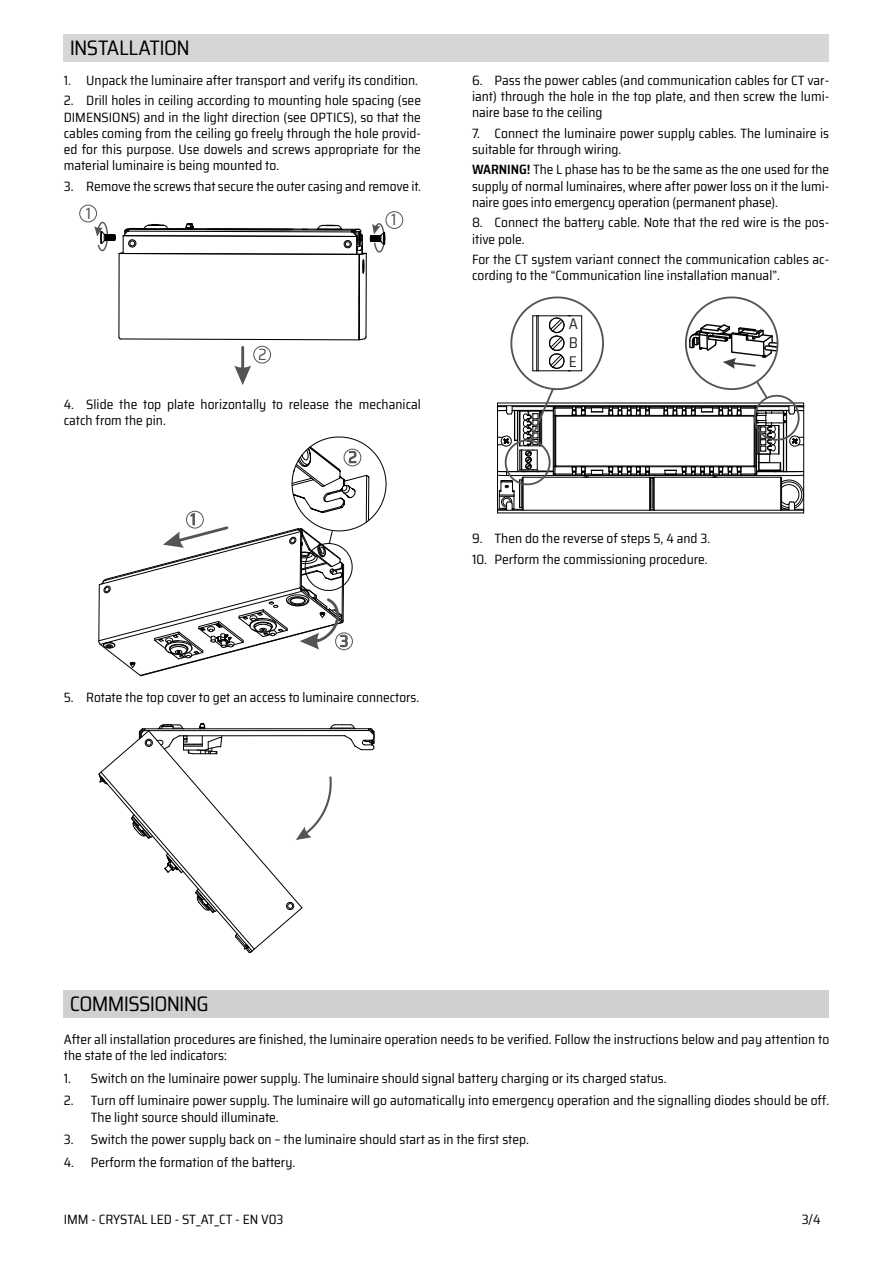
<style>
.page{position:relative;width:893px;height:1263px;background:#fff}
.page>*{position:absolute;margin:0;border:0;box-sizing:border-box;transform-origin:0 0}
.t1{font:semi-condensed 21px "Saira";letter-spacing:-.03em;color:#000}
.t2{font:semi-condensed 16.2px "Saira";color:#545454}
.t3{font:semi-condensed 15.45px/18.9px "Saira";color:#2a2a2a;text-align:justify}
.t4{font:semi-condensed 13.5px/16.2px "Saira";color:#000}
.s1{font-weight:600}
</style>
<div class="page">
<div style="left:64px;top:34px;width:765px;height:27px;background:#d6d6d6"></div>
<div style="left:79px;top:205px;width:18px;height:17px;border:1px solid #545454;border-radius:50%"></div>
<div style="left:386px;top:211px;width:17px;height:18px;border:1px solid #545454;border-radius:50%"></div>
<hr style="left:118px;top:253px;width:2px;height:84px;background:#000">
<hr style="left:358px;top:254px;width:2px;height:86px;background:#000">
<hr style="left:365px;top:253px;width:2px;height:84px;background:#000">
<svg style="left:94px;top:222px;width:292px;height:52px"></svg>
<svg style="left:118px;top:336px;width:249px;height:49px"></svg>
<svg style="left:98px;top:436px;width:289px;height:240px"></svg>
<svg style="left:98px;top:723px;width:277px;height:230px"></svg>
<svg style="left:497px;top:296px;width:307px;height:217px"></svg>
<div style="left:64px;top:990px;width:765px;height:28px;background:#d0d0d0"></div>
<h1 class="t1" style="left:70px;top:32px;width:122px">INSTALLATION</h1>
<p class="t4" style="left:64px;top:72px;width:356px">1. Unpack the luminaire after transport and verify its condition.</p>
<p class="t4" style="left:64px;top:92px;width:359px;text-align:justify">2. Drill holes in ceiling according to mounting hole spacing (see DIMENSIONS) and in the light direction (see OPTICS), so that the cables coming from the ceiling go freely through the hole provid&shy;ed for this purpose. Use dowels and screws appropriate for the material luminaire is being mounted to.</p>
<p class="t4" style="left:64px;top:178px;width:359px">3. Remove the screws that secure the outer casing and remove it.</p>
<p class="t2" style="left:86px;top:201px;width:7px">1</p>
<p class="t2" style="left:391px;top:207px;width:7px">1</p>
<p class="t2" style="left:258px;top:342px;width:10px">2</p>
<p class="t4" style="left:64px;top:395px;width:359px">4. Slide the top plate horizontally to release the mechanical catch from the pin.</p>
<p class="t2" style="left:191px;top:507px;width:7px">1</p>
<p class="t2" style="left:348px;top:445px;width:10px">2</p>
<p class="t2" style="left:340px;top:629px;width:10px">3</p>
<p class="t4" style="left:64px;top:688px;width:357px">5. Rotate the top cover to get an access to luminaire connectors.</p>
<p class="t4" style="left:472px;top:72px;width:359px;text-align:justify">6. Pass the power cables (and communication cables for CT var&shy;iant) through the hole in the top plate, and then screw the lumi&shy;naire base to the ceiling</p>
<p class="t4" style="left:472px;top:125px;width:359px">7. Connect the luminaire power supply cables. The luminaire is suitable for through wiring.</p>
<p class="t4" style="left:472px;top:161px;width:359px;text-align:justify"><span class="s1">WARNING!</span> The L phase has to be the same as the one used for the supply of normal luminaires, where after power loss on it the lumi&shy;naire goes into emergency operation (permanent phase).</p>
<p class="t4" style="left:472px;top:214px;width:359px">8. Connect the battery cable. Note that the red wire is the pos&shy;itive pole.</p>
<p class="t4" style="left:472px;top:251px;width:359px">For the CT system variant connect the communication cables ac&shy;cording to the “Communication line installation manual”.</p>
<p class="t3" style="left:569px;top:314px;width:11px">A B E</p>
<p class="t4" style="left:472px;top:530px;width:240px">9. Then do the reverse of steps 5, 4 and 3.</p>
<p class="t4" style="left:472px;top:551px;width:237px">10. Perform the commissioning procedure.</p>
<h1 class="t1" style="left:70px;top:988px;width:140px">COMMISSIONING</h1>
<p class="t4" style="left:64px;top:1031px;width:767px">After all installation procedures are finished, the luminaire operation needs to be verified. Follow the instructions below and pay attention to the state of the led indicators:</p>
<p class="t4" style="left:64px;top:1070px;width:604px">1. Switch on the luminaire power supply. The luminaire should signal battery charging or its charged status.</p>
<p class="t4" style="left:91px;top:1092px;width:740px;text-indent:-27px">2. Turn off luminaire power supply. The luminaire will go automatically into emergency operation and the signalling diodes should be off.<br>The light source should illuminate.</p>
<p class="t4" style="left:64px;top:1131px;width:467px">3. Switch the power supply back on – the luminaire should start as in the first step.</p>
<p class="t4" style="left:64px;top:1153px;width:233px">4. Perform the formation of the battery.</p>
<p class="t4" style="left:64px;top:1210px;width:221px">IMM - CRYSTAL LED - ST_AT_CT - EN V03</p>
<p class="t4" style="left:802px;top:1210px;width:20px">3/4</p>
</div>
